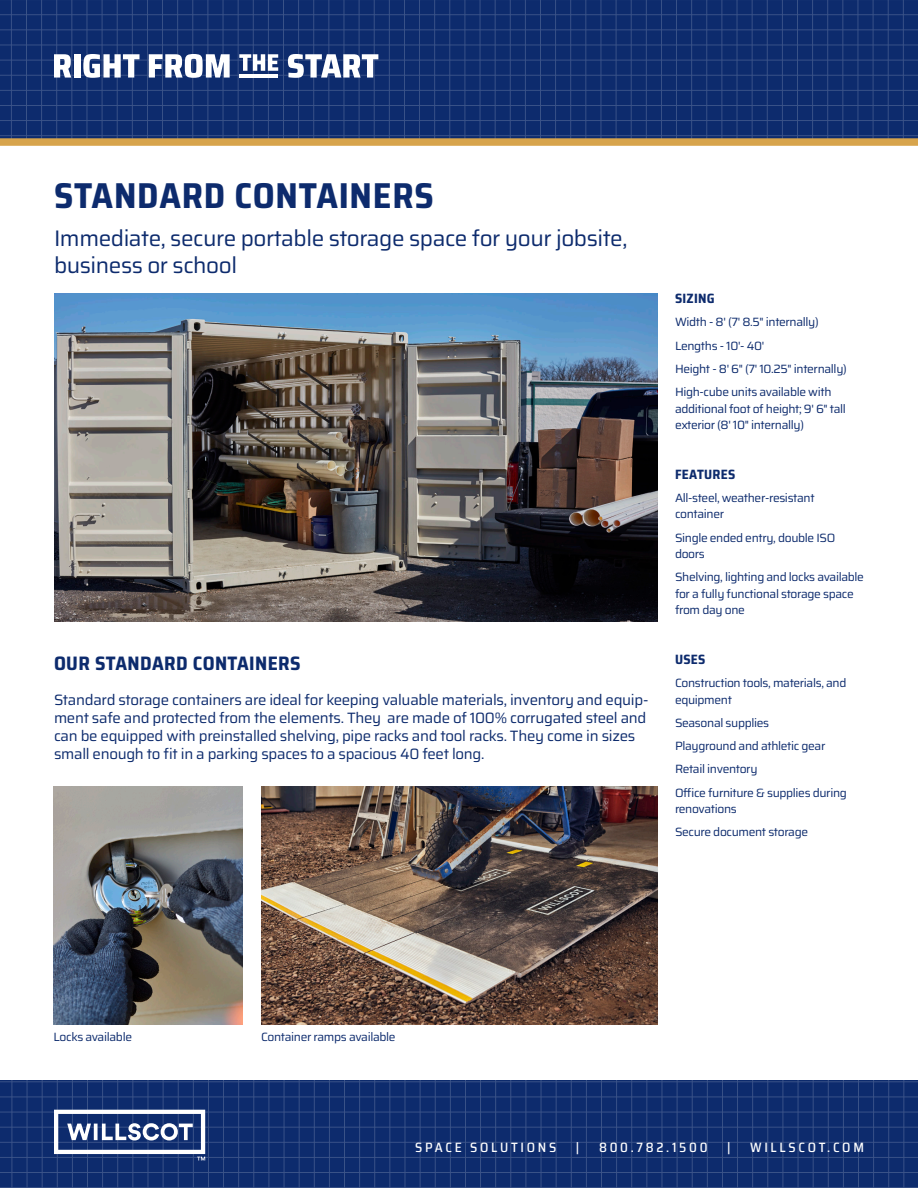
<style>
.page{position:relative;width:918px;height:1188px;background:#fff}
.page>*{position:absolute;margin:0;border:0;box-sizing:border-box;transform-origin:0 0}
.t1{font:700 semi-condensed 36px "Saira";letter-spacing:.02em;color:#0d2b6d}
.t2{font:22.5px/27px "Saira";letter-spacing:-.02em;color:#0d2b6d}
.t3{font:700 semi-condensed 19.5px "Saira";letter-spacing:.02em;color:#0d2b6d}
.t4{font:15px/18px "Saira";letter-spacing:-.02em;color:#0d2b6d}
.t5{font:500 semi-condensed 13.5px "Saira";letter-spacing:.2em;color:#fff}
.t6{font:700 semi-condensed 13.5px "Saira";letter-spacing:.02em;color:#0d2b6d}
.t7{font:12px/16.5px "Saira";letter-spacing:-.03em;color:#0d2b6d}
</style>
<div class="page">
<svg style="left:0;top:0;width:918px;height:138px;background:#122f70"></svg>
<svg style="left:54px;top:54px;width:17px;height:24px"></svg>
<div style="left:74px;top:54px;width:6px;height:24px;background:#fff"></div>
<svg style="left:83px;top:54px;width:57px;height:24px"></svg>
<svg style="left:149px;top:54px;width:81px;height:24px"></svg>
<svg style="left:239px;top:54px;width:39px;height:17px"></svg>
<svg style="left:288px;top:54px;width:90px;height:24px"></svg>
<hr style="left:239px;top:74px;width:39px;height:4px;background:#fff">
<div style="left:0;top:138px;width:918px;height:8px;background:#d7a44c"></div>
<svg style="left:0;top:1080px;width:918px;height:108px;background:#123070"></svg>
<svg style="left:54px;top:1110px;width:151px;height:51px"></svg>
<img style="left:54px;top:294px;width:603px;height:327px">
<img style="left:261px;top:787px;width:396px;height:237px">
<img style="left:54px;top:787px;width:189px;height:237px">
<p class="t1" style="left:54px;top:168px;width:381px">STANDARD CONTAINERS</p>
<p class="t2" style="left:54px;top:224px;width:575px">Immediate, secure portable storage space for your jobsite, business or school</p>
<p class="t3" style="left:54px;top:648px;width:248px">OUR STANDARD CONTAINERS</p>
<p class="t4" style="left:54px;top:691px;width:596px">Standard storage containers are ideal for keeping valuable materials, inventory and equip&shy;ment safe and protected from the elements. They are made of 100% corrugated steel and can be equipped with preinstalled shelving, pipe racks and tool racks. They come in sizes small enough to fit in a parking spaces to a spacious 40 feet long.</p>
<p class="t6" style="left:675px;top:288px;width:41px">SIZING</p>
<p class="t7" style="left:675px;top:314px;width:145px">Width - 8' (7' 8.5" internally)</p>
<p class="t7" style="left:675px;top:337px;width:91px">Lengths - 10'- 40'</p>
<p class="t7" style="left:675px;top:360px;width:173px">Height - 8' 6" (7' 10.25" internally)</p>
<p class="t7" style="left:675px;top:383px;width:172px">High-cube units available with additional foot of height; 9' 6" tall exterior (8' 10" internally)</p>
<p class="t6" style="left:675px;top:464px;width:62px">FEATURES</p>
<p class="t7" style="left:675px;top:489px;width:141px">All-steel, weather-resistant container</p>
<p class="t7" style="left:675px;top:529px;width:162px">Single ended entry, double ISO doors</p>
<p class="t7" style="left:675px;top:569px;width:191px">Shelving, lighting and locks available for a fully functional storage space from day one</p>
<p class="t6" style="left:675px;top:649px;width:32px">USES</p>
<p class="t7" style="left:675px;top:674px;width:173px">Construction tools, materials, and equipment</p>
<p class="t7" style="left:675px;top:714px;width:96px">Seasonal supplies</p>
<p class="t7" style="left:675px;top:737px;width:152px">Playground and athletic gear</p>
<p class="t7" style="left:675px;top:761px;width:84px">Retail inventory</p>
<p class="t7" style="left:675px;top:784px;width:173px">Office furniture &amp; supplies during renovations</p>
<p class="t7" style="left:675px;top:824px;width:135px">Secure document storage</p>
<p class="t7" style="left:54px;top:1028px;width:80px">Locks available</p>
<p class="t7" style="left:261px;top:1028px;width:136px">Container ramps available</p>
<p class="t5" style="left:415px;top:1137px;width:143px">SPACE SOLUTIONS</p>
<p class="t5" style="left:576px;top:1137px;width:5px">|</p>
<p class="t5" style="left:599px;top:1137px;width:110px">800.782.1500</p>
<p class="t5" style="left:727px;top:1137px;width:5px">|</p>
<p class="t5" style="left:750px;top:1137px;width:115px">WILLSCOT.COM</p>
</div>
